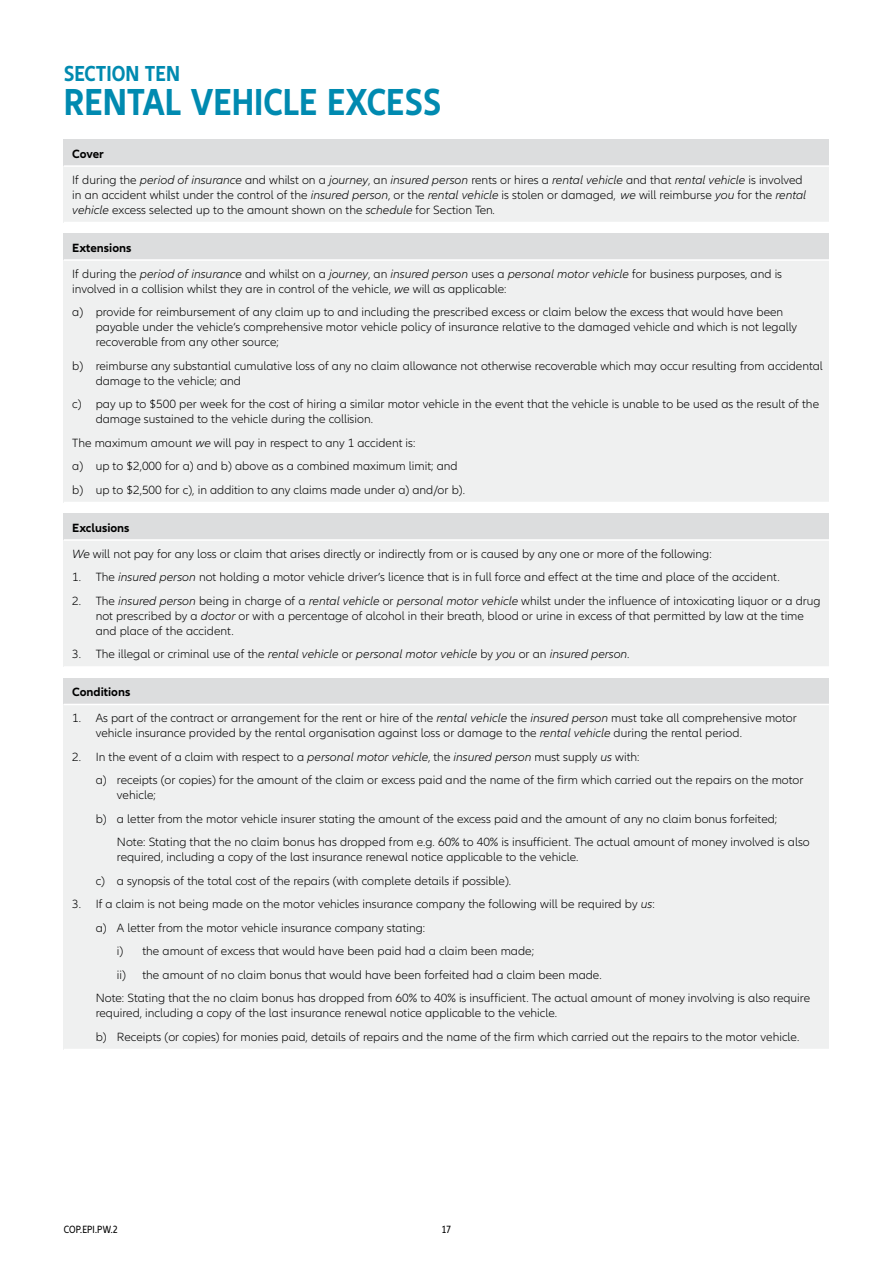
<style>
.page{position:relative;width:893px;height:1263px;background:#fff}
.page>*{position:absolute;margin:0;border:0;box-sizing:border-box;transform-origin:0 0}
.t1{font:700 condensed 39px "Allianz Neo";color:#008ab0}
.t2{font:700 condensed 22.5px "Allianz Neo";color:#008ab0}
.t3{font:300 12.3px/15px "Allianz Neo";color:#000}
.t4{font:italic 300 12.3px/26.4px "Allianz Neo";color:#000}
.t5{font:700 12.3px "Allianz Neo";color:#000}
.t6{font:condensed 10.8px "Allianz Neo";letter-spacing:.005em;color:#000}
.s1{font-weight:700;font-style:normal}
.s2{font-style:normal}
.s3{font-style:italic}
.s4{font-weight:700}
</style>
<div class="page">
<div style="left:64px;top:140px;width:765px;height:26px;background:#dcddde"></div>
<div style="left:64px;top:166px;width:765px;height:57px;background:#eff0f0"></div>
<hr style="left:64px;top:165px;width:765px;height:2px;background:#fff">
<hr style="left:64px;top:222px;width:765px;height:1px;background:#fff">
<div style="left:64px;top:234px;width:765px;height:26px;background:#dcddde"></div>
<div style="left:64px;top:260px;width:765px;height:242px;background:#eff0f0"></div>
<hr style="left:64px;top:259px;width:765px;height:2px;background:#fff">
<div style="left:64px;top:513px;width:765px;height:27px;background:#dcddde"></div>
<div style="left:64px;top:540px;width:765px;height:127px;background:#eff0f0"></div>
<hr style="left:64px;top:539px;width:765px;height:2px;background:#fff">
<hr style="left:64px;top:666px;width:765px;height:2px;background:#fff">
<div style="left:64px;top:678px;width:765px;height:26px;background:#dcddde"></div>
<div style="left:64px;top:704px;width:765px;height:345px;background:#eff0f0"></div>
<hr style="left:64px;top:704px;width:765px;height:1px;background:#fff">
<h2 class="t2" style="left:64px;top:66px;width:118px">SECTION TEN</h2>
<h1 class="t1" style="left:64px;top:89px;width:379px">RENTAL VEHICLE EXCESS</h1>
<p class="t4" style="left:72px;top:141px;width:732px"><span class="s1">Cover<br></span><span class="s2">If during the</span> period of insurance <span class="s2">and whilst on a</span> journey<span class="s2">, an</span> insured person <span class="s2">rents or hires a</span> rental vehicle <span class="s2">and that</span> rental vehicle <span class="s2">is involved</span></p>
<p class="t3" style="left:72px;top:188px;width:735px">in an accident whilst under the control of the <span class="s3">insured person</span>, or the <span class="s3">rental vehicle</span> is stolen or damaged, <span class="s3">we</span> will reimburse <span class="s3">you</span> for the <span class="s3">rental vehicle</span> excess selected up to the amount shown on the <span class="s3">schedule</span> for Section Ten.</p>
<p class="t4" style="left:72px;top:235px;width:711px"><span class="s1">Extensions<br></span><span class="s2">If during the</span> period of insurance <span class="s2">and whilst on a</span> journey<span class="s2">, an</span> insured person <span class="s2">uses a</span> personal motor vehicle <span class="s2">for business purposes, and is</span></p>
<p class="t3" style="left:72px;top:278px;width:713px;line-height:23.5px">involved in a collision whilst they are in control of the vehicle, <span class="s3">we</span> will as applicable:<br>a) provide for reimbursement of any claim up to and including the prescribed excess or claim below the excess that would have been</p>
<p class="t3" style="left:96px;top:321px;width:703px">payable under the vehicle’s comprehensive motor vehicle policy of insurance relative to the damaged vehicle and which is not legally recoverable from any other source;</p>
<p class="t3" style="left:96px;top:359px;width:729px;text-indent:-23px">b) reimburse any substantial cumulative loss of any no claim allowance not otherwise recoverable which may occur resulting from accidental damage to the vehicle; and</p>
<p class="t3" style="left:96px;top:398px;width:725px;text-indent:-23px">c) pay up to $500 per week for the cost of hiring a similar motor vehicle in the event that the vehicle is unable to be used as the result of the damage sustained to the vehicle during the collision.</p>
<p class="t3" style="left:72px;top:432px;width:394px;line-height:23.5px">The maximum amount <span class="s3">we</span> will pay in respect to any 1 accident is:<br>a) up to $2,000 for a) and b) above as a combined maximum limit; and b) up to $2,500 for c), in addition to any claims made under a) and/or b).</p>
<p class="t3" style="left:72px;top:515px;width:641px;line-height:26.4px"><span class="s4">Exclusions<br></span><span class="s3">We</span> will not pay for any loss or claim that arises directly or indirectly from or is caused by any one or more of the following:</p>
<p class="t3" style="left:72px;top:571px;width:709px">1. The <span class="s3">insured person</span> not holding a motor vehicle driver’s licence that is in full force and effect at the time and place of the accident.</p>
<p class="t3" style="left:96px;top:594px;width:727px;text-indent:-23px">2. The <span class="s3">insured person</span> being in charge of a <span class="s3">rental vehicle</span> or <span class="s3">personal motor vehicle</span> whilst under the influence of intoxicating liquor or a drug not prescribed by a <span class="s3">doctor</span> or with a percentage of alcohol in their breath, blood or urine in excess of that permitted by law at the time and place of the accident.</p>
<p class="t4" style="left:72px;top:642px;width:559px"><span class="s2">3. The illegal or criminal use of the</span> rental vehicle <span class="s2">or</span> personal motor vehicle <span class="s2">by</span> you <span class="s2">or an</span> insured person<span class="s2">.</span></p>
<p class="t5" style="left:72px;top:687px;width:60px">Conditions</p>
<p class="t3" style="left:96px;top:712px;width:703px;text-indent:-23px">1. As part of the contract or arrangement for the rent or hire of the <span class="s3">rental vehicle</span> the <span class="s3">insured person</span> must take all comprehensive motor vehicle insurance provided by the rental organisation against loss or damage to the <span class="s3">rental vehicle</span> during the rental period.</p>
<p class="t3" style="left:96px;top:746px;width:709px;line-height:23.5px;text-indent:-23px">2. In the event of a claim with respect to a <span class="s3">personal motor vehicle</span>, the <span class="s3">insured person</span> must supply <span class="s3">us</span> with:<br>a) receipts (or copies) for the amount of the claim or excess paid and the name of the firm which carried out the repairs on the motor</p>
<p class="t3" style="left:117px;top:789px;width:41px">vehicle;</p>
<p class="t3" style="left:96px;top:812px;width:683px">b) a letter from the motor vehicle insurer stating the amount of the excess paid and the amount of any no claim bonus forfeited;</p>
<p class="t3" style="left:117px;top:836px;width:694px">Note: Stating that the no claim bonus has dropped from e.g. 60% to 40% is insufficient. The actual amount of money involved is also</p>
<p class="t3" style="left:96px;top:846px;width:484px;line-height:23.5px;text-indent:21px">required, including a copy of the last insurance renewal notice applicable to the vehicle. c) a synopsis of the total cost of the repairs (with complete details if possible).</p>
<p class="t3" style="left:72px;top:898px;width:584px">3. If a claim is not being made on the motor vehicles insurance company the following will be required by <span class="s3">us</span>:</p>
<p class="t3" style="left:96px;top:921px;width:331px">a) A letter from the motor vehicle insurance company stating:</p>
<p class="t3" style="left:117px;top:945px;width:419px">i) the amount of excess that would have been paid had a claim been made;</p>
<p class="t3" style="left:117px;top:968px;width:486px">ii) the amount of no claim bonus that would have been forfeited had a claim been made.</p>
<p class="t3" style="left:96px;top:992px;width:716px">Note: Stating that the no claim bonus has dropped from 60% to 40% is insufficient. The actual amount of money involving is also require</p>
<p class="t3" style="left:96px;top:1002px;width:705px;line-height:23.5px">required, including a copy of the last insurance renewal notice applicable to the vehicle.<br>b) Receipts (or copies) for monies paid, details of repairs and the name of the firm which carried out the repairs to the motor vehicle.</p>
<p class="t6" style="left:64px;top:1223px;width:56px">COP.EPI.PW.2</p>
<p class="t6" style="left:442px;top:1223px;width:11px">17</p>
</div>
